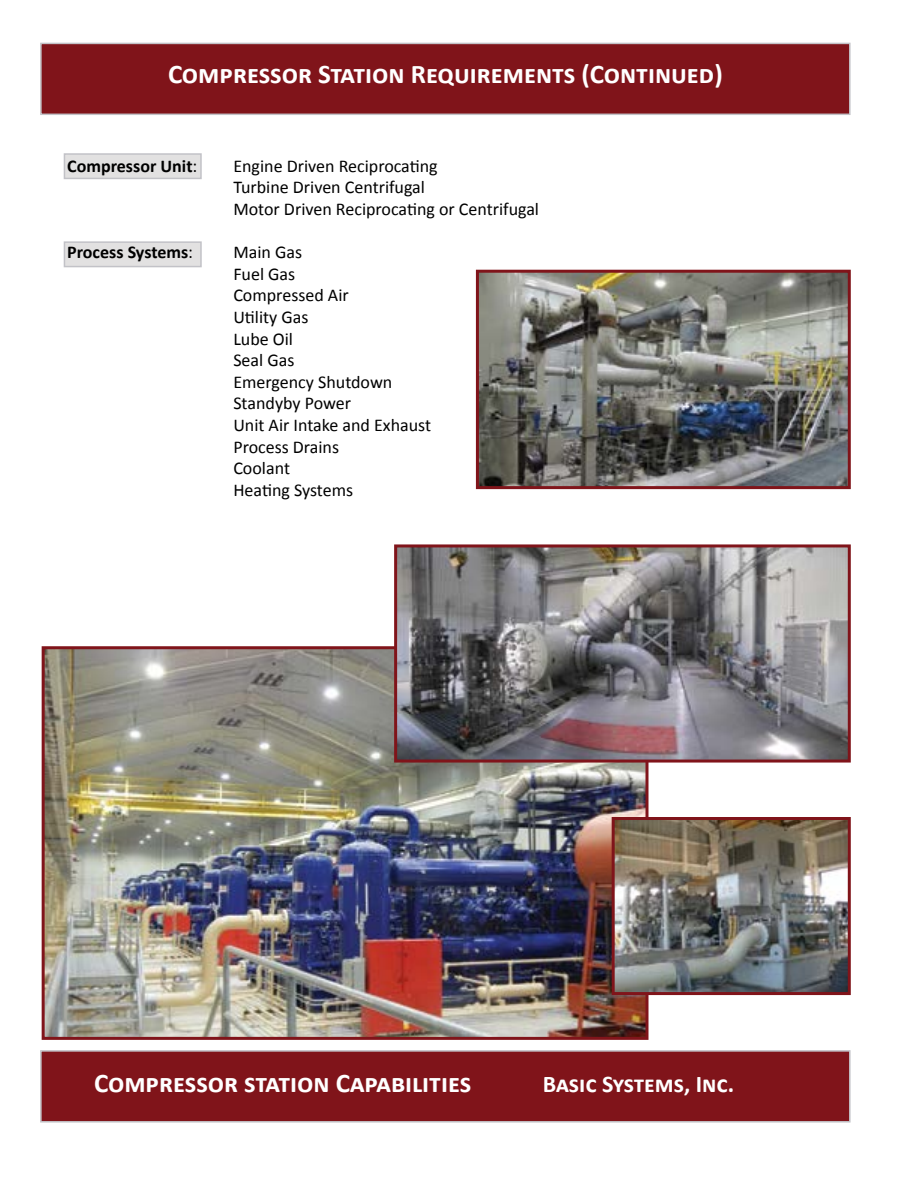
<style>
.page{position:relative;width:922px;height:1187px;background:#fff}
.page>*{position:absolute;margin:0;border:0;box-sizing:border-box;transform-origin:0 0}
.t1{font:700 27px "Calibri";color:#fff}
.t2{font:700 24px "Calibri";color:#fff}
.t3{font:18px/21.6px "Calibri";color:#000}
.t4{font:700 18px "Calibri";color:#000}
.s1{font-weight:400}
</style>
<div class="page">
<div style="left:64px;top:241px;width:138px;height:26px;background:#e2e1e1;border:2px solid #c2c2c7"></div>
<div style="left:40px;top:43px;width:810px;height:72px;background:#80141a;border:2px solid #c2c2c7"></div>
<div style="left:64px;top:153px;width:138px;height:26px;background:#e2e1e1;border:2px solid #c2c2c7"></div>
<div style="left:40px;top:1050px;width:810px;height:72px;background:#80141a;border:2px solid #c2c2c7"></div>
<img style="left:46px;top:650px;width:598px;height:385px">
<div style="left:42px;top:646px;width:606px;height:393px;border:3px solid #80141a"></div>
<img style="left:398px;top:548px;width:448px;height:210px">
<div style="left:394px;top:544px;width:456px;height:218px;border:3px solid #80141a"></div>
<img style="left:480px;top:274px;width:366px;height:211px">
<div style="left:476px;top:270px;width:374px;height:219px;border:3px solid #80141a"></div>
<img style="left:615px;top:821px;width:231px;height:170px">
<div style="left:611px;top:817px;width:239px;height:178px;border:3px solid #80141a"></div>
<h1 class="t1" style="left:168px;top:57px;width:556px">Compressor Station Requirements (Continued)</h1>
<p class="t4" style="left:67px;top:154px;width:132px">Compressor Unit<span class="s1">:</span></p>
<p class="t3" style="left:233px;top:155px;width:307px">Engine Driven Reciprocating<br>Turbine Driven Centrifugal<br>Motor Driven Reciprocating or Centrifugal</p>
<p class="t4" style="left:67px;top:241px;width:127px">Process Systems<span class="s1">:</span></p>
<p class="t3" style="left:233px;top:241px;width:199px">Main Gas<br>Fuel Gas<br>Compressed Air<br>Utility Gas<br>Lube Oil<br>Seal Gas<br>Emergency Shutdown<br>Standyby Power<br>Unit Air Intake and Exhaust<br>Process Drains<br>Coolant<br>Heating Systems</p>
<h1 class="t1" style="left:94px;top:1065px;width:378px">Compressor station Capabilities</h1>
<h2 class="t2" style="left:542px;top:1068px;width:193px">Basic Systems, Inc.</h2>
</div>
